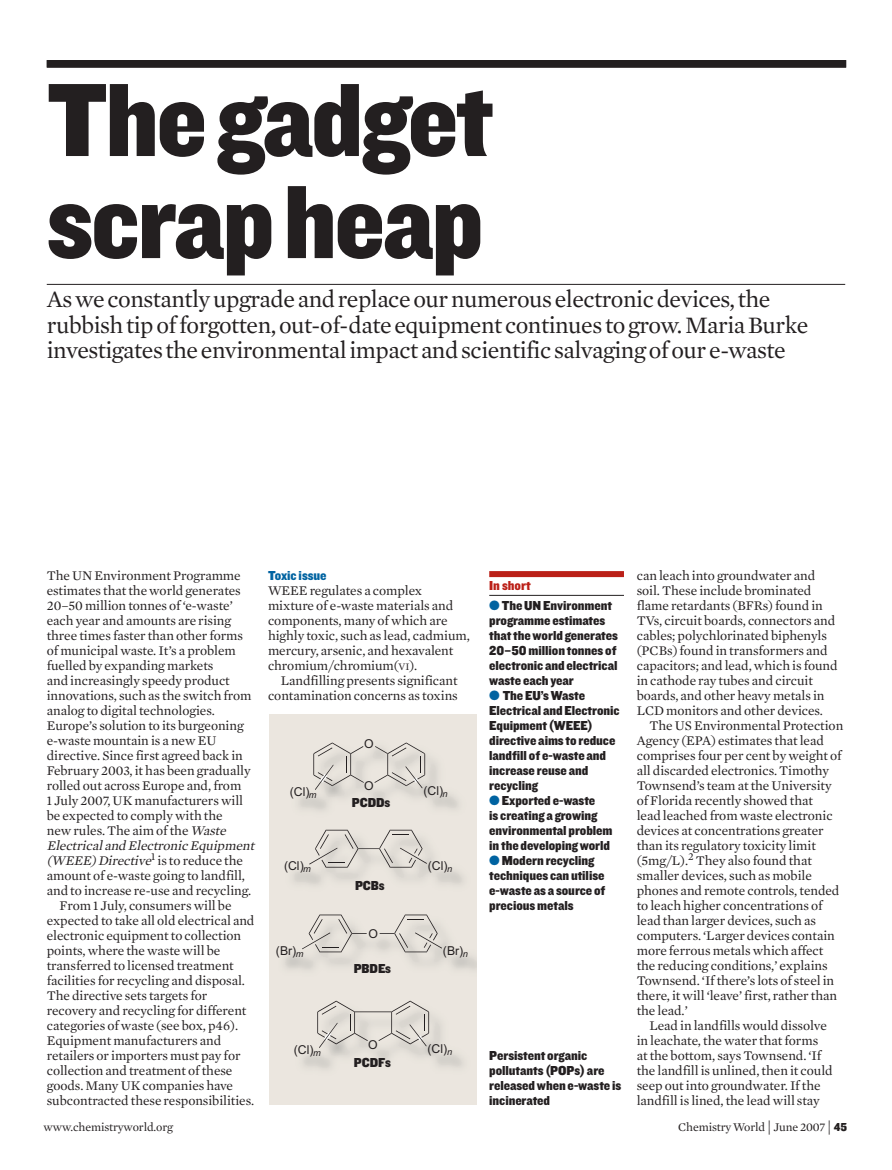
<style>
.page{position:relative;width:892px;height:1170px;background:#fff}
.page>*{position:absolute;margin:0;border:0;box-sizing:border-box;transform-origin:0 0}
.t1{font:108px/102px "Knockout HTF71 Full Middlewt";letter-spacing:-.025em;color:#231f20}
.t2{font:24px/25.5px "Mercury News HTF1 Roman";letter-spacing:-.02em;color:#231f20}
.t3{font:13.5px/15px "Mercury News HTF1 Roman";letter-spacing:-.005em;color:#231f20}
.t4{font:13.5px/15px "Knockout HTF71 Full Middlewt";letter-spacing:-.005em;color:#231f20}
.t5{font:italic 13.5px "Mercury News HTF1 Roman";color:#231f20}
.t6{font:13.5px "Knockout HTF71 Full Middlewt";letter-spacing:-.005em;color:#0063a1}
.t7{font:13.5px "Knockout HTF71 Full Middlewt";color:#bb2018}
.t8{font:12.3px "Arial";color:#231f20}
.t9{font:12px "Mercury News HTF1 Roman";letter-spacing:-.01em;color:#231f20}
.t10{font:italic 9.15px "Arial";color:#231f20}
.s1{font-style:italic}
.s2{font-style:normal}
.s3{font-size:10.2px}
.s4{color:#0063a1}
.s5{font-size:15px}
.s6{font-family:"Knockout HTF71 Full Middlewt"}
</style>
<div class="page">
<div style="left:47px;top:60px;width:799px;height:8px;background:#231f20"></div>
<hr style="left:47px;top:284px;width:798px;height:1px;background:#231f20">
<div style="left:489px;top:571px;width:135px;height:6px;background:#bb2018"></div>
<hr style="left:489px;top:595px;width:135px;height:1px;background:#231f20">
<div style="left:269px;top:714px;width:207px;height:390px;background:#ebe6df"></div>
<svg style="left:309px;top:829px;width:118px;height:38px"></svg>
<svg style="left:302px;top:914px;width:65px;height:38px"></svg>
<svg style="left:380px;top:914px;width:62px;height:38px"></svg>
<svg style="left:313px;top:742px;width:51px;height:48px"></svg>
<svg style="left:374px;top:742px;width:51px;height:46px"></svg>
<svg style="left:317px;top:1000px;width:112px;height:47px"></svg>
<h1 class="t1" style="left:47px;top:72px;width:447px">The gadget scrap heap</h1>
<h2 class="t2" style="left:47px;top:286px;width:763px">As we constantly upgrade and replace our numerous electronic devices, the rubbish tip of forgotten, out-of-date equipment continues to grow. Maria Burke investigates the environmental impact and scientific salvaging of our e-waste</h2>
<p class="t3" style="left:47px;top:567px;width:195px">The UN Environment Programme</p>
<p class="t3" style="left:47px;top:582px;width:196px">estimates that the world generates</p>
<p class="t3" style="left:47px;top:597px;width:188px">20–50 million tonnes of ‘e-waste’</p>
<p class="t3" style="left:47px;top:612px;width:186px">each year and amounts are rising</p>
<p class="t3" style="left:47px;top:627px;width:198px">three times faster than other forms</p>
<p class="t3" style="left:47px;top:642px;width:191px">of municipal waste. It’s a problem</p>
<p class="t3" style="left:47px;top:657px;width:168px">fuelled by expanding markets</p>
<p class="t3" style="left:47px;top:672px;width:185px">and increasingly speedy product</p>
<p class="t3" style="left:47px;top:687px;width:206px">innovations, such as the switch from</p>
<p class="t3" style="left:47px;top:702px;width:170px">analog to digital technologies.</p>
<p class="t3" style="left:47px;top:717px;width:198px">Europe’s solution to its burgeoning</p>
<p class="t3" style="left:47px;top:732px;width:171px">e-waste mountain is a new EU</p>
<p class="t3" style="left:47px;top:747px;width:198px">directive. Since first agreed back in</p>
<p class="t3" style="left:47px;top:762px;width:205px">February 2003, it has been gradually</p>
<p class="t3" style="left:47px;top:777px;width:196px">rolled out across Europe and, from</p>
<p class="t3" style="left:47px;top:792px;width:198px">1 July 2007, UK manufacturers will</p>
<p class="t3" style="left:47px;top:807px;width:177px">be expected to comply with the</p>
<p class="t3" style="left:47px;top:822px;width:184px">new rules. The aim of the <span class="s1">Waste</span></p>
<p class="t5" style="left:47px;top:837px;width:212px">Electricaland Electronic Equipment</p>
<p class="t5" style="left:47px;top:852px;width:198px">(WEEE) Directive<sup>1</sup> <span class="s2">i s t o r e d u c e t h e</span></p>
<p class="t3" style="left:47px;top:867px;width:200px">amount of e-waste going to landfill,</p>
<p class="t3" style="left:47px;top:882px;width:206px">and to increase re-use and recycling.</p>
<p class="t3" style="left:60px;top:897px;width:174px">From 1 July, consumers will be</p>
<p class="t3" style="left:47px;top:912px;width:209px">expected to take all old electrical and</p>
<p class="t3" style="left:47px;top:927px;width:196px">electronic equipment to collection</p>
<p class="t3" style="left:47px;top:942px;width:175px">points, where the waste will be</p>
<p class="t3" style="left:47px;top:957px;width:189px">transferred to licensed treatment</p>
<p class="t3" style="left:47px;top:972px;width:200px">facilities for recycling and disposal.</p>
<p class="t3" style="left:47px;top:987px;width:162px">The directive sets targets for</p>
<p class="t3" style="left:47px;top:1002px;width:201px">recovery and recycling for different</p>
<p class="t3" style="left:47px;top:1017px;width:193px">categories of waste (see box, p46).</p>
<p class="t3" style="left:47px;top:1032px;width:176px">Equipment manufacturers and</p>
<p class="t3" style="left:47px;top:1047px;width:195px">retailers or importers must pay for</p>
<p class="t3" style="left:47px;top:1062px;width:187px">collection and treatment of these</p>
<p class="t3" style="left:47px;top:1077px;width:188px">goods. Many UK companies have</p>
<p class="t3" style="left:47px;top:1092px;width:209px">subcontracted these responsibilities.</p>
<p class="t6" style="left:268px;top:568px;width:60px">Toxic issue</p>
<p class="t3" style="left:268px;top:582px;width:203px">WEEE regulates a complex mixture of e-waste materials and components, many of which are highly toxic, such as lead, cadmium, mercury, arsenic, and hexavalent chromium/chromium(<span class="s3">VI</span>).</p>
<p class="t3" style="left:268px;top:672px;width:191px;text-align:right">Landfilling presents significant contamination concerns as toxins</p>
<p class="t8" style="left:364px;top:735px;width:11px">O</p>
<p class="t8" style="left:364px;top:778px;width:11px">O</p>
<p class="t8" style="left:290px;top:783px;width:28px">(Cl)<sub>m</sub></p>
<p class="t8" style="left:423px;top:782px;width:26px">(Cl)<sub>n</sub></p>
<p class="t4" style="left:352px;top:795px;width:40px">PCDDs</p>
<p class="t8" style="left:284px;top:857px;width:28px">(Cl)<sub>m</sub></p>
<p class="t8" style="left:428px;top:857px;width:26px">(Cl)<sub>n</sub></p>
<p class="t4" style="left:355px;top:878px;width:31px">PCBs</p>
<p class="t8" style="left:276px;top:942px;width:29px">(Br)<sub>m</sub></p>
<p class="t8" style="left:294px;top:1041px;width:28px">(Cl)<sub>m</sub></p>
<p class="t8" style="left:368px;top:925px;width:11px">O</p>
<p class="t4" style="left:354px;top:960px;width:39px">PBDEs</p>
<p class="t8" style="left:443px;top:942px;width:26px">(Br)<sub>n</sub></p>
<p class="t8" style="left:368px;top:1036px;width:11px">O</p>
<p class="t8" style="left:427px;top:1040px;width:21px">(Cl)</p>
<p class="t10" style="left:447px;top:1045px;width:7px">n</p>
<p class="t4" style="left:354px;top:1055px;width:38px">PCDFs</p>
<p class="t7" style="left:489px;top:578px;width:43px">In short</p>
<p class="t4" style="left:489px;top:598px;width:130px"><span class="s4">●</span> The UN Environment programme estimates that the world generates<br>20–50 million tonnes of electronic and electrical waste each year</p>
<p class="t4" style="left:489px;top:688px;width:132px"><span class="s4">●</span> The EU’s Waste<br>Electrical and Electronic<br>Equipment (WEEE) directive aims to reduce landfill of e-waste and increase reuse and recycling</p>
<p class="t4" style="left:489px;top:793px;width:125px"><span class="s4">●</span> Exported e-waste<br>is creating a growing environmental problem in the developing world</p>
<p class="t4" style="left:489px;top:853px;width:118px"><span class="s4">●</span> Modern recycling techniques can utilise e-waste as a source of precious metals</p>
<p class="t4" style="left:489px;top:1048px;width:134px">Persistent organic pollutants (POPs) are released when e-waste is incinerated</p>
<p class="t3" style="left:637px;top:567px;width:202px">can leach into groundwater and soil. These include brominated flame retardants (BFRs) found in TVs, circuit boards, connectors and cables; polychlorinated biphenyls (PCBs) found in transformers and capacitors; and lead, which is found in cathode ray tubes and circuit boards, and other heavy metals in LCD monitors and other devices.</p>
<p class="t3" style="left:637px;top:717px;width:208px;text-indent:13px">The US Environmental Protection Agency (EPA) estimates that lead comprises four per cent by weight of all discarded electronics. Timothy Townsend’s team at the University of Florida recently showed that<br>lead leached from waste electronic devices at concentrations greater than its regulatory toxicity limit (5mg/L).<sup>2</sup> They also found that smaller devices, such as mobile phones and remote controls, tended to leach higher concentrations of lead than larger devices, such as computers. ‘Larger devices contain more ferrous metals which affect the reducing conditions,’ explains Townsend. ‘If there’s lots of steel in there, it will ‘leave’ first, rather than the lead.’</p>
<p class="t3" style="left:637px;top:1017px;width:197px;text-indent:13px">Lead in landfills would dissolve in leachate, the water that forms<br>at the bottom, says Townsend. ‘If the landfill is unlined, then it could seep out into groundwater. If the landfill is lined, the lead will stay</p>
<p class="t9" style="left:43px;top:1120px;width:131px">www.chemistryworld.org</p>
<p class="t9" style="left:678px;top:1119px;width:170px">Chemistry World <span class="s5">|</span> June 2007 <span class="s5">|</span> <span class="s6">45</span></p>
</div>
